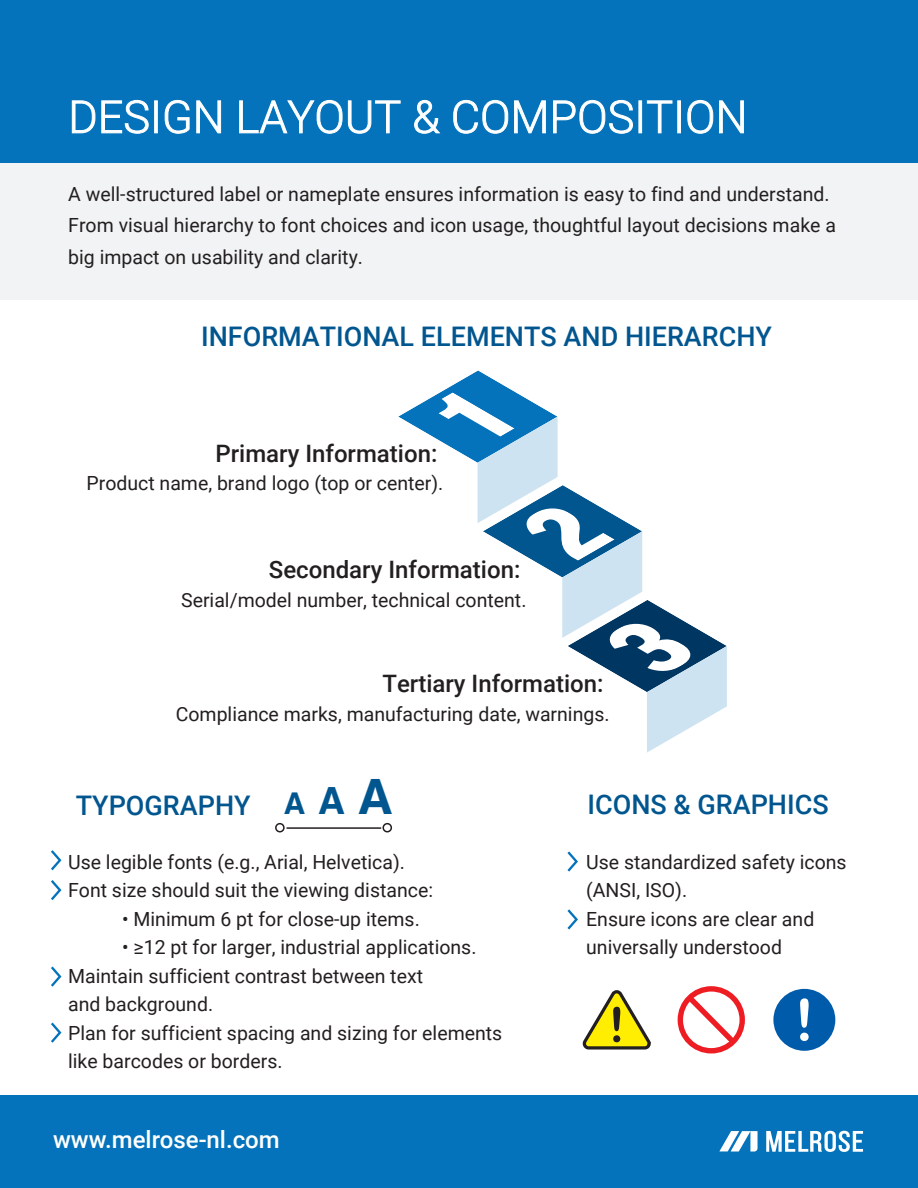
<style>
.page{position:relative;width:918px;height:1188px;background:#fff}
.page>*{position:absolute;margin:0;border:0;box-sizing:border-box;transform-origin:0 0}
.t1{font:700 30px "Helvetica LT";color:#02568f}
.t2{font:500 27px "Roboto";color:#02568f}
.t3{font:500 24px "Roboto";color:#231f20}
.t4{font:500 24px "Roboto";color:#fff}
.t5{font:19.5px/28.5px "Roboto";color:#231f20}
.s1{font-size:37.5px}
.s2{font-size:48.75px}
</style>
<div class="page">
<div style="left:0;top:1096px;width:918px;height:92px;background:#0473bb"></div>
<svg style="left:766px;top:1131px;width:97px;height:21px"></svg>
<svg style="left:719px;top:1131px;width:39px;height:21px"></svg>
<div style="left:0;top:163px;width:918px;height:137px;background:#f2f3f4"></div>
<div style="left:0;top:0;width:918px;height:163px;background:#0473bb"></div>
<svg style="left:72px;top:100px;width:23px;height:33px"></svg>
<svg style="left:101px;top:100px;width:48px;height:34px"></svg>
<svg style="left:154px;top:101px;width:4px;height:32px"></svg>
<svg style="left:165px;top:100px;width:25px;height:34px"></svg>
<svg style="left:196px;top:100px;width:25px;height:33px"></svg>
<svg style="left:239px;top:100px;width:162px;height:34px"></svg>
<svg style="left:414px;top:100px;width:26px;height:34px"></svg>
<svg style="left:453px;top:100px;width:55px;height:34px"></svg>
<svg style="left:514px;top:100px;width:32px;height:33px"></svg>
<svg style="left:553px;top:100px;width:80px;height:34px"></svg>
<div style="left:639px;top:101px;width:3px;height:32px;background:#fff;border:1px solid #fff"></div>
<svg style="left:647px;top:100px;width:26px;height:33px"></svg>
<svg style="left:677px;top:101px;width:4px;height:32px"></svg>
<svg style="left:687px;top:100px;width:26px;height:34px"></svg>
<svg style="left:719px;top:100px;width:25px;height:33px"></svg>
<svg style="left:51px;top:850px;width:10px;height:20px"></svg>
<svg style="left:51px;top:880px;width:10px;height:20px"></svg>
<svg style="left:51px;top:966px;width:10px;height:21px"></svg>
<svg style="left:51px;top:1023px;width:10px;height:20px"></svg>
<hr style="left:287px;top:827px;width:94px;height:2px;background:#231f20">
<div style="left:383px;top:823px;width:9px;height:9px;border:2px solid #231f20;border-radius:50%"></div>
<div style="left:275px;top:823px;width:10px;height:9px;border:2px solid #231f20;border-radius:50%"></div>
<svg style="left:567px;top:851px;width:11px;height:21px"></svg>
<svg style="left:567px;top:909px;width:11px;height:21px"></svg>
<svg style="left:582px;top:990px;width:69px;height:60px"></svg>
<div style="left:678px;top:986px;width:67px;height:67px;border:5px solid #ee1d23;border-radius:50%"></div>
<svg style="left:682px;top:990px;width:59px;height:59px"></svg>
<div style="left:773px;top:989px;width:62px;height:62px;background:#015bab;border-radius:50%"></div>
<svg style="left:800px;top:998px;width:9px;height:43px"></svg>
<svg style="left:398px;top:370px;width:329px;height:383px"></svg>
<p class="t5" style="left:68px;top:177px;width:769px;line-height:31.5px">A well-structured label or nameplate ensures information is easy to find and understand.<br>From visual hierarchy to font choices and icon usage, thoughtful layout decisions make a big impact on usability and clarity.</p>
<h2 class="t2" style="left:201px;top:317px;width:572px">INFORMATIONAL ELEMENTS AND HIERARCHY</h2>
<p class="t3" style="left:216px;top:436px;width:223px">Primary Information:</p>
<p class="t5" style="left:86px;top:469px;width:358px">Product name, brand logo (top or center).</p>
<p class="t3" style="left:269px;top:553px;width:253px">Secondary Information:</p>
<p class="t5" style="left:181px;top:585px;width:347px">Serial/model number, technical content.</p>
<p class="t3" style="left:382px;top:666px;width:223px">Tertiary Information:</p>
<p class="t5" style="left:176px;top:699px;width:435px">Compliance marks, manufacturing date, warnings.</p>
<h1 class="t1" style="left:284px;top:785px;width:111px">A<span class="s1">A</span><span class="s2">A</span></h1>
<h2 class="t2" style="left:76px;top:787px;width:176px">TYPOGRAPHY</h2>
<h2 class="t2" style="left:587px;top:786px;width:243px">ICONS &amp; GRAPHICS</h2>
<p class="t5" style="left:68px;top:847px;width:366px">Use legible fonts (e.g., Arial, Helvetica).<br>Font size should suit the viewing distance:</p>
<p class="t5" style="left:122px;top:904px;width:299px">• Minimum 6 pt for close-up items.</p>
<p class="t5" style="left:68px;top:932px;width:436px;text-indent:54px">• ≥12 pt for larger, industrial applications.<br>Maintain sufficient contrast between text<br>and background.<br>Plan for sufficient spacing and sizing for elements like barcodes or borders.</p>
<p class="t4" style="left:53px;top:1123px;width:228px">www.melrose-nl.com</p>
<p class="t5" style="left:586px;top:847px;width:262px">Use standardized safety icons (ANSI, ISO).<br>Ensure icons are clear and universally understood</p>
</div>
